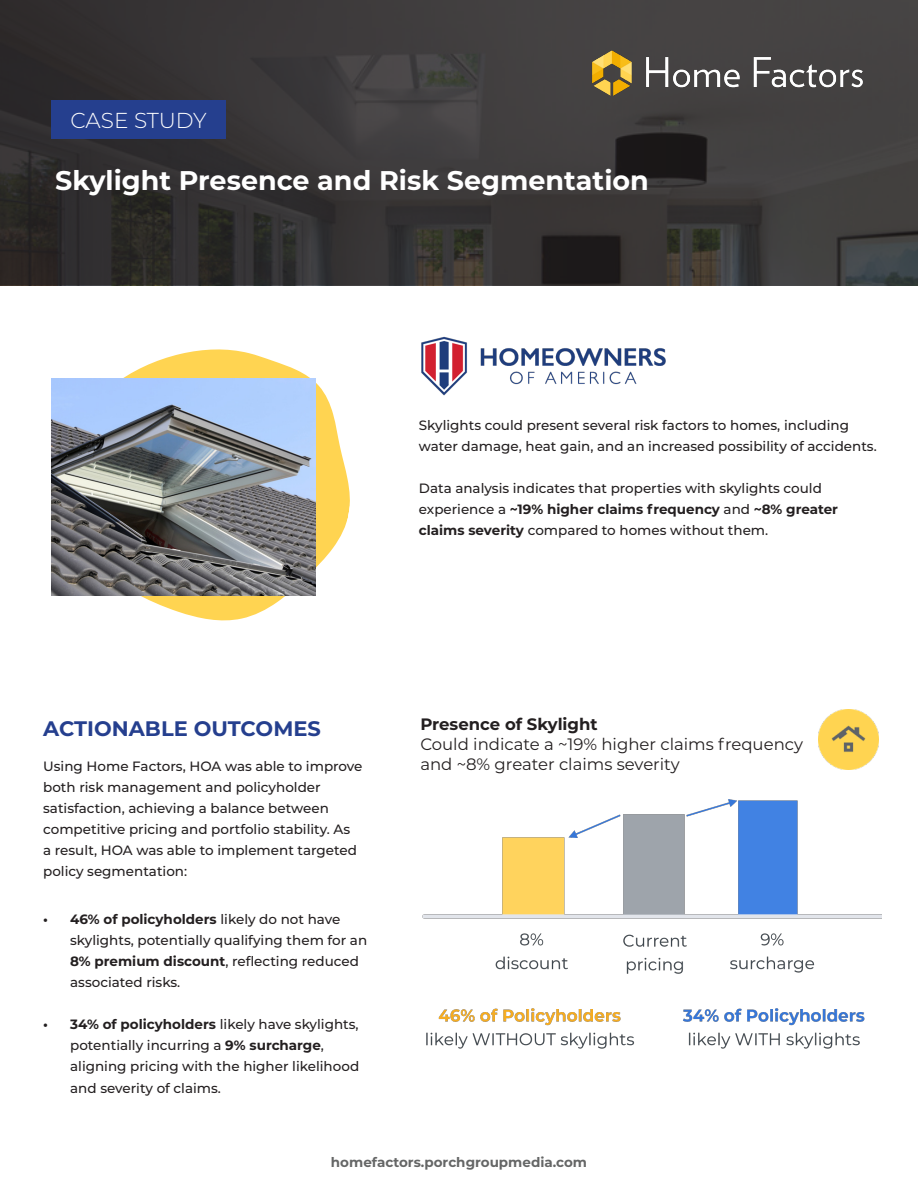
<style>
.page{position:relative;width:918px;height:1188px;background:#fff}
.page>*{position:absolute;margin:0;border:0;box-sizing:border-box;transform-origin:0 0}
.t1{font:700 27px "Montserrat";color:#fff}
.t2{font:300 21.6px "Montserrat";letter-spacing:-.01em;color:#fff}
.t3{font:700 21px "Montserrat";color:#253f8e}
.t4{font:16.5px/19.8px "Montserrat";color:#231f20}
.t5{font:700 16.5px "Montserrat";color:#231f20}
.t6{font:500 13.5px/21px "Montserrat";color:#231f20}
.t7{font:700 13.5px "Montserrat";color:#656666}
.s1{font-weight:700}
</style>
<div class="page">
<img style="left:423px;top:799px;width:459px;height:250px">
<img style="left:422px;top:336px;width:244px;height:60px">
<svg style="left:54px;top:349px;width:296px;height:272px"></svg>
<img style="left:52px;top:379px;width:264px;height:216px">
<img style="left:818px;top:709px;width:60px;height:60px">
<svg style="left:0;top:0;width:918px;height:285px;background:#393637"></svg>
<div style="left:52px;top:100px;width:174px;height:39px;background:#253f8e"></div>
<img style="left:581px;top:39px;width:295px;height:67px">
<p class="t2" style="left:71px;top:105px;width:138px">CASE STUDY</p>
<p class="t1" style="left:55px;top:161px;width:595px">Skylight Presence and Risk Segmentation</p>
<p class="t6" style="left:419px;top:414px;width:459px">Skylights could present several risk factors to homes, including water damage, heat gain, and an increased possibility of accidents.</p>
<p class="t6" style="left:419px;top:477px;width:421px">Data analysis indicates that properties with skylights could experience a <span class="s1">~19% higher claims frequency</span> and <span class="s1">~8% greater claims severity</span> compared to homes without them.</p>
<p class="t3" style="left:43px;top:713px;width:279px">ACTIONABLE OUTCOMES</p>
<p class="t6" style="left:43px;top:755px;width:321px">Using Home Factors, HOA was able to improve both risk management and policyholder satisfaction, achieving a balance between competitive pricing and portfolio stability. As<br>a result, HOA was able to implement targeted policy segmentation:</p>
<p class="t6" style="left:70px;top:909px;width:299px;text-indent:-27px"><span class="s1">• 46% of policyholders</span> likely do not have skylights, potentially qualifying them for an <span class="s1">8% premium discount</span>, reflecting reduced associated risks.</p>
<p class="t6" style="left:70px;top:1014px;width:291px;text-indent:-27px"><span class="s1">• 34% of policyholders</span> likely have skylights, potentially incurring a <span class="s1">9% surcharge</span>, aligning pricing with the higher likelihood and severity of claims.</p>
<p class="t5" style="left:420px;top:712px;width:179px">Presence of Skylight</p>
<p class="t4" style="left:420px;top:733px;width:384px">Could indicate a ~19% higher claims frequency and ~8% greater claims severity</p>
<p class="t7" style="left:331px;top:1152px;width:258px">homefactors.porchgroupmedia.com</p>
</div>
